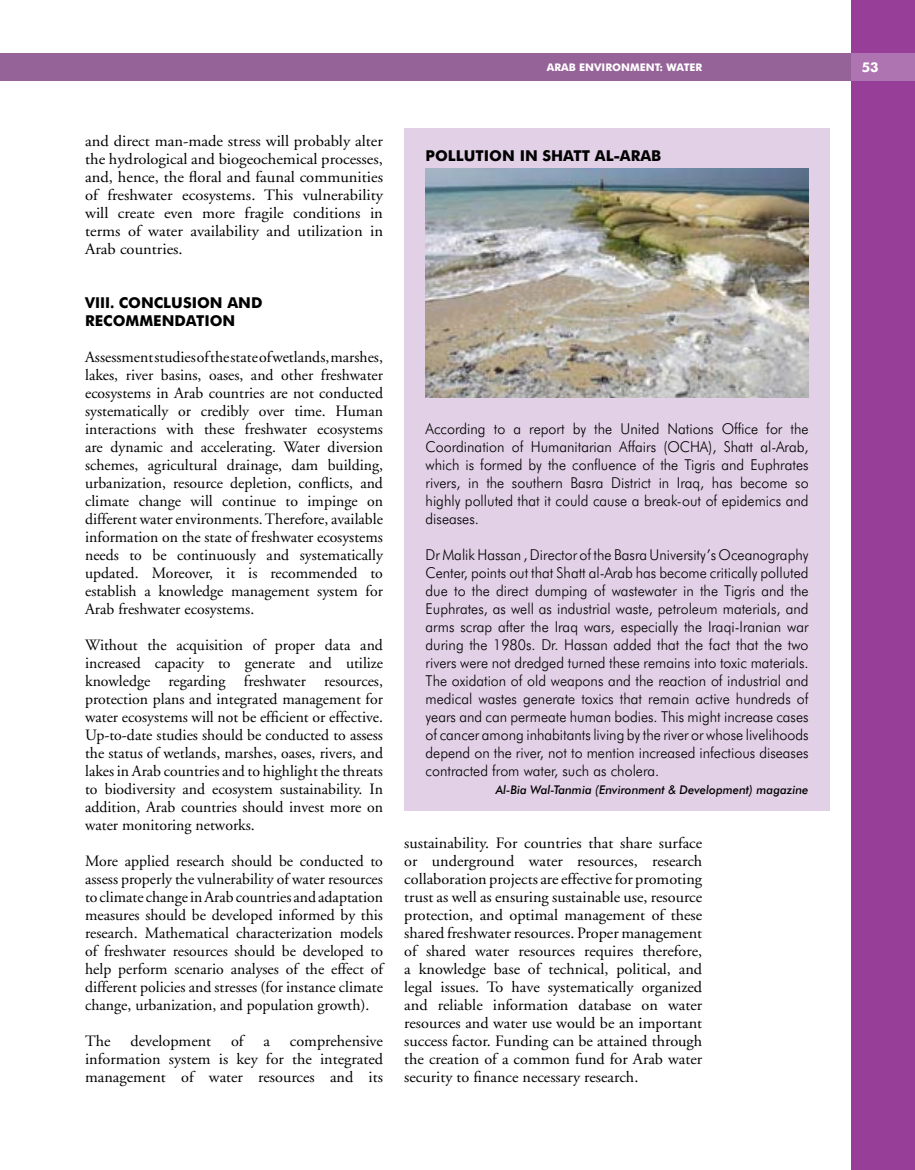
<style>
.page{position:relative;width:915px;height:1170px;background:#fff}
.page>*{position:absolute;margin:0;border:0;box-sizing:border-box;transform-origin:0 0}
.t1{font:15.75px/18px "Adobe Garamond";color:#000;text-align:justify}
.t2{font:15.75px/18px "Adobe Garamond";color:#000;text-align:justify;scale:1.05 1}
.t3{font:300 15px/18px "Futura BT";color:#000;text-align:justify;scale:.95 1}
.t4{font:700 15px/18px "Futura BT";color:#000;scale:.93 1}
.t5{font:700 15px "Futura BT";color:#000}
.t6{font:700 13.5px "Futura BT";color:#fff}
.t7{font:italic 500 12px "Futura BT";color:#000}
.t8{font:700 10.5px "Futura BT";color:#fff}
</style>
<div class="page">
<div style="left:850px;top:0;width:64px;height:1169px;background:#973f98"></div>
<div style="left:0;top:53px;width:850px;height:27px;background:#956398"></div>
<div style="left:850px;top:53px;width:64px;height:27px;background:#ae74b1"></div>
<div style="left:404px;top:128px;width:425px;height:682px;background:#e2d0e6"></div>
<img style="left:425px;top:168px;width:383px;height:230px">
<p class="t8" style="left:546px;top:61px;width:157px">ARAB ENVI RONMENT: WATER</p>
<p class="t6" style="left:861px;top:59px;width:18px">53</p>
<p class="t2" style="left:85px;top:132px;width:285px">and direct man-made stress will probably alter the hydrological and biogeochemical processes, and, hence, the floral and faunal communities of freshwater ecosystems. This vulnerability will create even more fragile conditions in terms of water availability and utilization in Arab countries.</p>
<p class="t4" style="left:85px;top:293px;width:167px">VIII. CONCLUSION AND<br>RECOMMENDA</p>
<p class="t5" style="left:196px;top:311px;width:39px">TION</p>
<p class="t1" style="left:85px;top:348px;width:299px">Assessment studies of the state of wetlands, marshes, lakes, river basins, oases, and other freshwater ecosystems in Arab countries are not conducted systematically or credibly over time. Human interactions with these freshwater ecosystems are dynamic and accelerating. Water diversion schemes, agricultural drainage, dam building, urbanization, resource depletion, conflicts, and climate change will continue to impinge on different water environments. Therefore, available information on the state of freshwater ecosystems needs to be continuously and systematically updated. Moreover, it is recommended to establish a knowledge management system for Arab freshwater ecosystems.</p>
<p class="t1" style="left:85px;top:636px;width:299px">Without the acquisition of proper data and increased capacity to generate and utilize knowledge regarding freshwater resources, protection plans and integrated management for water ecosystems will not be efficient or effective.<br>Up-to-date studies should be conducted to assess the status of wetlands, marshes, oases, rivers, and lakes in Arab countries and to highlight the threats to biodiversity and ecosystem sustainability. In addition, Arab countries should invest more on water monitoring networks.</p>
<p class="t1" style="left:85px;top:852px;width:299px">More applied research should be conducted to assess properly the vulnerability of water resources to climate change in Arab countries and adaptation measures should be developed informed by this research. Mathematical characterization models of freshwater resources should be developed to help perform scenario analyses of the effect of different policies and stresses (for instance climate change, urbanization, and population growth).</p>
<p class="t1" style="left:85px;top:1032px;width:27px">The</p>
<p class="t1" style="left:130px;top:1032px;width:82px">development</p>
<p class="t1" style="left:231px;top:1032px;width:14px">of</p>
<p class="t1" style="left:263px;top:1032px;width:8px">a</p>
<p class="t1" style="left:85px;top:1032px;width:299px;text-indent:205px">comprehensive information system is key for the integrated management of water resources and its</p>
<p class="t5" style="left:425px;top:146px;width:11px">POLL</p>
<p class="t5" style="left:464px;top:146px;width:197px">UTION IN SHATT AL-ARAB</p>
<p class="t3" style="left:425px;top:419px;width:404px">According to a report by the United Nations Office for the Coordination of Humanitarian Affairs (OCHA), Shatt al-Arab, which is formed by the confluence of the Tigris and Euphrates rivers, in the southern Basra District in Iraq, has become so highly polluted that it could cause a break-out of epidemics and diseases.</p>
<p class="t3" style="left:425px;top:545px;width:404px">Dr Malik Hassan , Director of the Basra University’s Oceanography Center, points out that Shatt al-Arab has become critically polluted due to the direct dumping of wastewater in the Tigris and the Euphrates, as well as industrial waste, petroleum materials, and arms scrap after the Iraq wars, especially the Iraqi-Iranian war during the 1980s. Dr. Hassan added that the fact that the two rivers were not dredged turned these remains into toxic materials.<br>The oxidation of old weapons and the reaction of industrial and medical wastes generate toxics that remain active hundreds of years and can permeate human bodies. This might increase cases of cancer among inhabitants living by the river or whose livelihoods depend on the river, not to mention increased infectious diseases contracted from water, such as cholera.</p>
<p class="t7" style="left:495px;top:782px;width:314px">Al-Bia Wal-Tanmia (Environment &amp; Development) magazine</p>
<p class="t1" style="left:404px;top:834px;width:299px">sustainability. For countries that share surface or underground water resources, research collaboration projects are effective for promoting trust as well as ensuring sustainable use, resource protection, and optimal management of these shared freshwater resources. Proper management of shared water resources requires therefore, a knowledge base of technical, political, and legal issues. To have systematically organized and reliable information database on water resources and water use would be an important success factor. Funding can be attained through the creation of a common fund for Arab water security to finance necessary research.</p>
</div>
